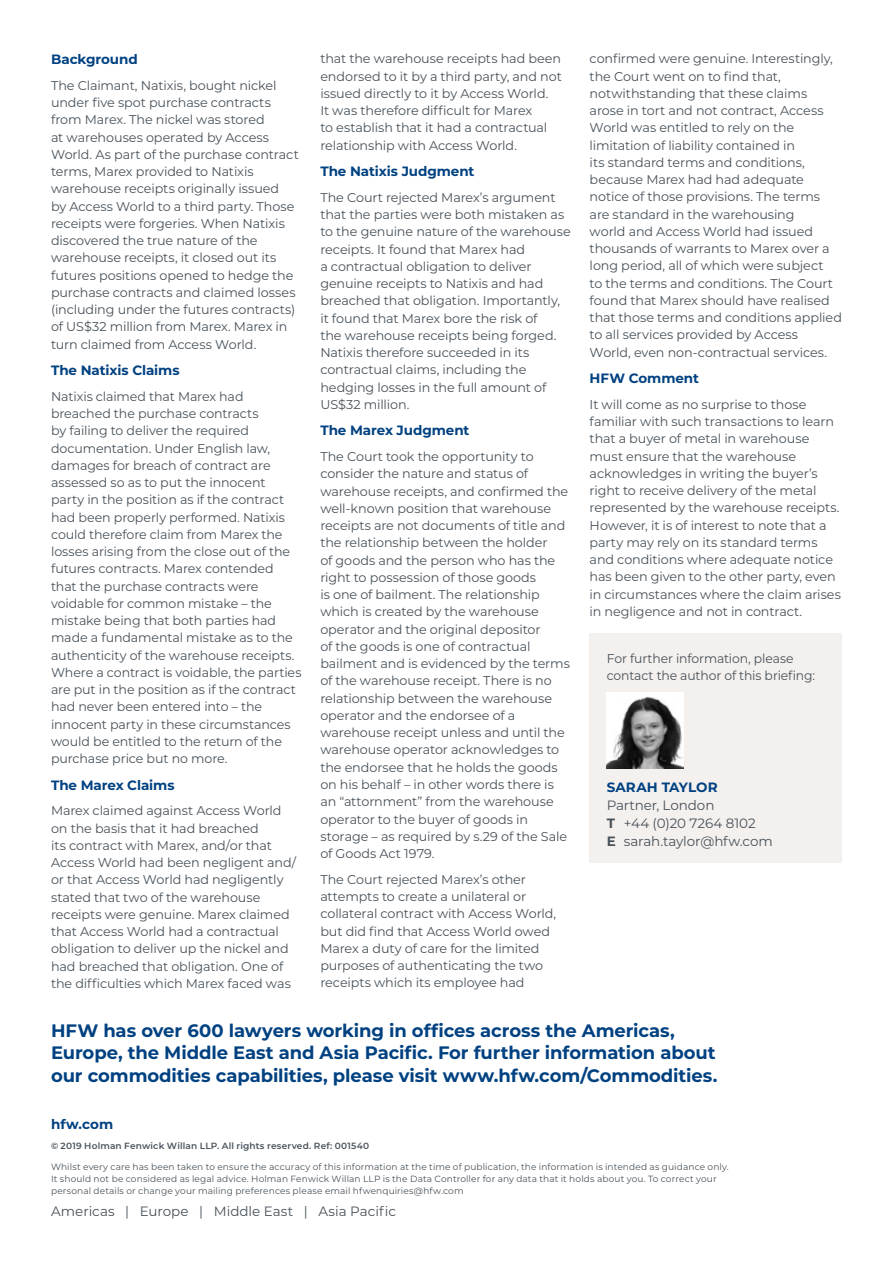
<style>
.page{position:relative;width:893px;height:1263px;background:#fff}
.page>*{position:absolute;margin:0;border:0;box-sizing:border-box;transform-origin:0 0}
.t1{font:700 18px/22.5px "Montserrat";letter-spacing:-.005em;color:#004181}
.t2{font:700 13.5px "Montserrat";letter-spacing:-.005em;color:#004181}
.t3{font:13.5px/18px "Montserrat";letter-spacing:-.005em;color:#48525a}
.t4{font:700 13.5px "Montserrat";letter-spacing:.015em;color:#004181}
.t5{font:12.75px/17.2px "Montserrat";letter-spacing:-.01em;color:#48525a}
.t6{font:9px/12px "Montserrat";letter-spacing:.015em;color:#48525a}
.t7{font:600 9px "Montserrat";letter-spacing:.02em;color:#48525a}
.s1{font-weight:700}
</style>
<div class="page">
<div style="left:590px;top:633px;width:252px;height:230px;background:#f4f0ee"></div>
<img style="left:607px;top:692px;width:76px;height:77px">
<p class="t2" style="left:51px;top:50px;width:88px">Background</p>
<p class="t5" style="left:51px;top:76px;width:249px">The Claimant, Natixis, bought nickel under five spot purchase contracts from Marex. The nickel was stored<br>at warehouses operated by Access World. As part of the purchase contract terms, Marex provided to Natixis warehouse receipts originally issued<br>by Access World to a third party. Those receipts were forgeries. When Natixis discovered the true nature of the warehouse receipts, it closed out its futures positions opened to hedge the purchase contracts and claimed losses (including under the futures contracts) of US$32 million from Marex. Marex in turn claimed from Access World.</p>
<p class="t2" style="left:51px;top:361px;width:130px">The Natixis Claims</p>
<p class="t5" style="left:51px;top:387px;width:252px">Natixis claimed that Marex had breached the purchase contracts<br>by failing to deliver the required documentation. Under English law, damages for breach of contract are assessed so as to put the innocent party in the position as if the contract had been properly performed. Natixis could therefore claim from Marex the losses arising from the close out of the futures contracts. Marex contended that the purchase contracts were voidable for common mistake – the mistake being that both parties had made a fundamental mistake as to the authenticity of the warehouse receipts.<br>Where a contract is voidable, the parties are put in the position as if the contract had never been entered into – the innocent party in these circumstances would be entitled to the return of the purchase price but no more.</p>
<p class="t2" style="left:51px;top:775px;width:125px">The Marex Claims</p>
<p class="t5" style="left:51px;top:802px;width:246px">Marex claimed against Access World on the basis that it had breached<br>its contract with Marex, and/or that Access World had been negligent and/ or that Access World had negligently stated that two of the warehouse receipts were genuine. Marex claimed that Access World had a contractual obligation to deliver up the nickel and had breached that obligation. One of the difficulties which Marex faced was</p>
<p class="t5" style="left:320px;top:50px;width:243px">that the warehouse receipts had been endorsed to it by a third party, and not issued directly to it by Access World.<br>It was therefore difficult for Marex<br>to establish that it had a contractual relationship with Access World.</p>
<p class="t2" style="left:320px;top:162px;width:156px">The Natixis Judgment</p>
<p class="t5" style="left:320px;top:188px;width:252px">The Court rejected Marex’s argument that the parties were both mistaken as to the genuine nature of the warehouse receipts. It found that Marex had<br>a contractual obligation to deliver genuine receipts to Natixis and had breached that obligation. Importantly, it found that Marex bore the risk of<br>the warehouse receipts being forged.<br>Natixis therefore succeeded in its contractual claims, including the hedging losses in the full amount of US$32 million.</p>
<p class="t2" style="left:320px;top:421px;width:151px">The Marex Judgment</p>
<p class="t5" style="left:320px;top:448px;width:251px">The Court took the opportunity to consider the nature and status of warehouse receipts, and confirmed the well-known position that warehouse receipts are not documents of title and the relationship between the holder<br>of goods and the person who has the right to possession of those goods<br>is one of bailment. The relationship which is created by the warehouse operator and the original depositor<br>of the goods is one of contractual bailment and is evidenced by the terms of the warehouse receipt. There is no relationship between the warehouse operator and the endorsee of a warehouse receipt unless and until the warehouse operator acknowledges to the endorsee that he holds the goods on his behalf – in other words there is an “attornment” from the warehouse operator to the buyer of goods in storage – as required by s.29 of the Sale of Goods Act 1979.</p>
<p class="t5" style="left:320px;top:870px;width:237px">The Court rejected Marex’s other attempts to create a unilateral or collateral contract with Access World, but did find that Access World owed Marex a duty of care for the limited purposes of authenticating the two receipts which its employee had</p>
<p class="t5" style="left:590px;top:50px;width:254px">confirmed were genuine. Interestingly, the Court went on to find that, notwithstanding that these claims arose in tort and not contract, Access World was entitled to rely on the limitation of liability contained in<br>its standard terms and conditions, because Marex had had adequate notice of those provisions. The terms are standard in the warehousing<br>world and Access World had issued thousands of warrants to Marex over a long period, all of which were subject<br>to the terms and conditions. The Court found that Marex should have realised that those terms and conditions applied to all services provided by Access World, even non-contractual services.</p>
<p class="t2" style="left:590px;top:369px;width:111px">HFW Comment</p>
<p class="t5" style="left:590px;top:395px;width:253px">It will come as no surprise to those familiar with such transactions to learn that a buyer of metal in warehouse must ensure that the warehouse acknowledges in writing the buyer’s right to receive delivery of the metal represented by the warehouse receipts.<br>However, it is of interest to note that a party may rely on its standard terms and conditions where adequate notice has been given to the other party, even in circumstances where the claim arises in negligence and not in contract.</p>
<p class="t5" style="left:607px;top:649px;width:210px">For further information, please contact the author of this briefing:</p>
<p class="t4" style="left:607px;top:777px;width:113px">SARAH TAYLOR</p>
<p class="t3" style="left:607px;top:796px;width:168px">Partner, London<br><span class="s1">T</span> +44 (0)20 7264 8102<br><span class="s1">E</span> sarah.taylor@hfw.com</p>
<h1 class="t1" style="left:51px;top:1018px;width:668px">HFW has over 600 lawyers working in offices across the Americas,<br>Europe, the Middle East and Asia Pacific. For further information about our commodities capabilities, please visit www.hfw.com/Commodities.</h1>
<p class="t2" style="left:51px;top:1114px;width:64px">hfw.com</p>
<p class="t7" style="left:51px;top:1140px;width:320px">© 2019 Holman Fenwick Willan LLP. All rights reserved. Ref: 001540</p>
<p class="t6" style="left:51px;top:1160px;width:679px">Whilst every care has been taken to ensure the accuracy of this information at the time of publication, the information is intended as guidance only.<br>It should not be considered as legal advice. Holman Fenwick Willan LLP is the Data Controller for any data that it holds about you. To correct your personal details or change your mailing preferences please email hfwenquiries@hfw.com</p>
<p class="t3" style="left:51px;top:1202px;width:347px">Americas | Europe | Middle East | Asia Pacific</p>
</div>
